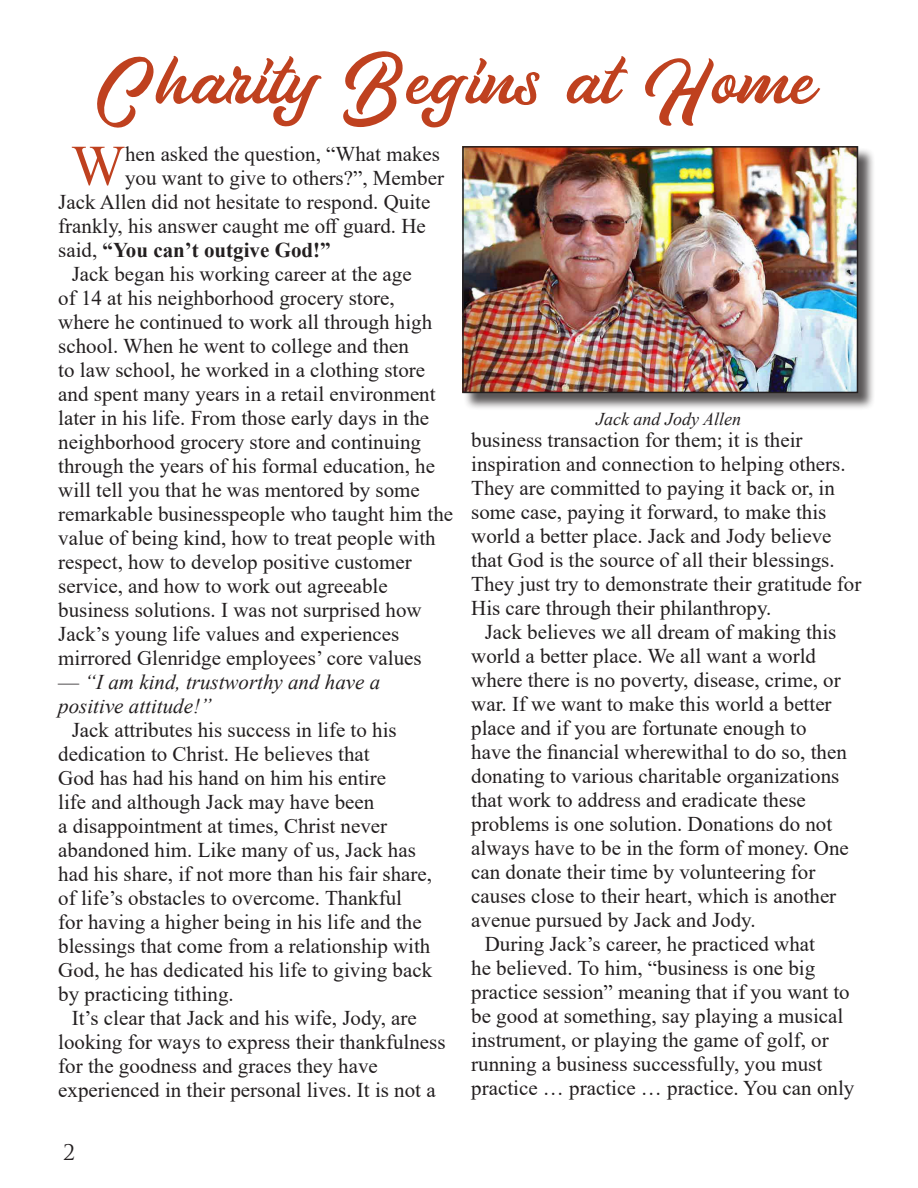
<style>
.page{position:relative;width:918px;height:1188px;background:#fff}
.page>*{position:absolute;margin:0;border:0;box-sizing:border-box;transform-origin:0 0}
.Piper_Body_Text{font:57.3px "Times New Roman";color:#bf411f}
.t1{font:54px "Pipetton Script";color:#bf411f}
.Piper_Body_Text-2{font:21px/24px "Times New Roman";color:#231f20}
.Piper_Body_Text-3{font:italic 21px/24px "Times New Roman";color:#231f20}
.Piper_Body_Text-4{font:700 21px "Times New Roman";color:#231f20}
.t2{font:21px "Trajan Pro";color:#231f20}
.t3{font:italic 18px "Times New Roman";color:#231f20}
.s1{font-weight:400}
.s2{font-style:normal}
</style>
<div class="page">
<div style="left:464px;top:147px;width:412px;height:264px;background:#231f20;opacity:.75"></div>
<img style="left:465px;top:149px;width:390px;height:241px">
<div style="left:462px;top:146px;width:396px;height:247px;border:2px solid #231f20"></div>
<p class="t1" style="left:96px;top:49px;width:720px">Charity Begins at Home</p>
<p class="Piper_Body_Text" style="left:71px;top:125px;width:56px">W</p>
<p class="Piper_Body_Text-2" style="left:125px;top:141px;width:316px">hen asked the question, “What makes</p>
<p class="Piper_Body_Text-2" style="left:125px;top:165px;width:321px">you want to give to others?”, Member</p>
<p class="Piper_Body_Text-2" style="left:58px;top:189px;width:374px">Jack Allen did not hesitate to respond. Quite</p>
<p class="Piper_Body_Text-2" style="left:58px;top:213px;width:369px">frankly, his answer caught me off guard. He</p>
<p class="Piper_Body_Text-4" style="left:58px;top:234px;width:274px"><span class="s1">said,</span> “You can’t outgive God!”</p>
<p class="Piper_Body_Text-2" style="left:58px;top:261px;width:396px;text-indent:14px">Jack began his working career at the age<br>of 14 at his neighborhood grocery store,<br>where he continued to work all through high school. When he went to college and then<br>to law school, he worked in a clothing store and spent many years in a retail environment later in his life. From those early days in the neighborhood grocery store and continuing through the years of his formal education, he will tell you that he was mentored by some remarkable businesspeople who taught him the value of being kind, how to treat people with respect, how to develop positive customer service, and how to work out agreeable business solutions. I was not surprised how Jack’s young life values and experiences mirrored Glenridge employees’ core values</p>
<p class="Piper_Body_Text-3" style="left:58px;top:669px;width:323px"><span class="s2">—</span> “I am kind, trustworthy and have a positive attitude!”</p>
<p class="Piper_Body_Text-2" style="left:58px;top:717px;width:375px;text-indent:14px">Jack attributes his success in life to his dedication to Christ. He believes that<br>God has had his hand on him his entire<br>life and although Jack may have been<br>a disappointment at times, Christ never abandoned him. Like many of us, Jack has had his share, if not more than his fair share, of life’s obstacles to overcome. Thankful<br>for having a higher being in his life and the blessings that come from a relationship with God, he has dedicated his life to giving back by practicing tithing.</p>
<p class="Piper_Body_Text-2" style="left:58px;top:1005px;width:389px;text-indent:14px">It’s clear that Jack and his wife, Jody, are looking for ways to express their thankfulness for the goodness and graces they have experienced in their personal lives. It is not a</p>
<p class="t3" style="left:596px;top:406px;width:147px">Jack and Jody Allen</p>
<p class="Piper_Body_Text-2" style="left:471px;top:427px;width:392px">business transaction for them; it is their inspiration and connection to helping others.<br>They are committed to paying it back or, in some case, paying it forward, to make this world a better place. Jack and Jody believe that God is the source of all their blessings.<br>They just try to demonstrate their gratitude for His care through their philanthropy.</p>
<p class="Piper_Body_Text-2" style="left:471px;top:619px;width:379px;text-indent:14px">Jack believes we all dream of making this world a better place. We all want a world where there is no poverty, disease, crime, or war. If we want to make this world a better place and if you are fortunate enough to have the financial wherewithal to do so, then donating to various charitable organizations that work to address and eradicate these problems is one solution. Donations do not always have to be in the form of money. One can donate their time by volunteering for causes close to their heart, which is another avenue pursued by Jack and Jody.</p>
<p class="Piper_Body_Text-2" style="left:471px;top:931px;width:385px;text-indent:14px">During Jack’s career, he practiced what<br>he believed. To him, “business is one big practice session” meaning that if you want to be good at something, say playing a musical instrument, or playing the game of golf, or running a business successfully, you must practice … practice … practice. You can only</p>
<p class="t2" style="left:63px;top:1139px;width:13px">2</p>
</div>
